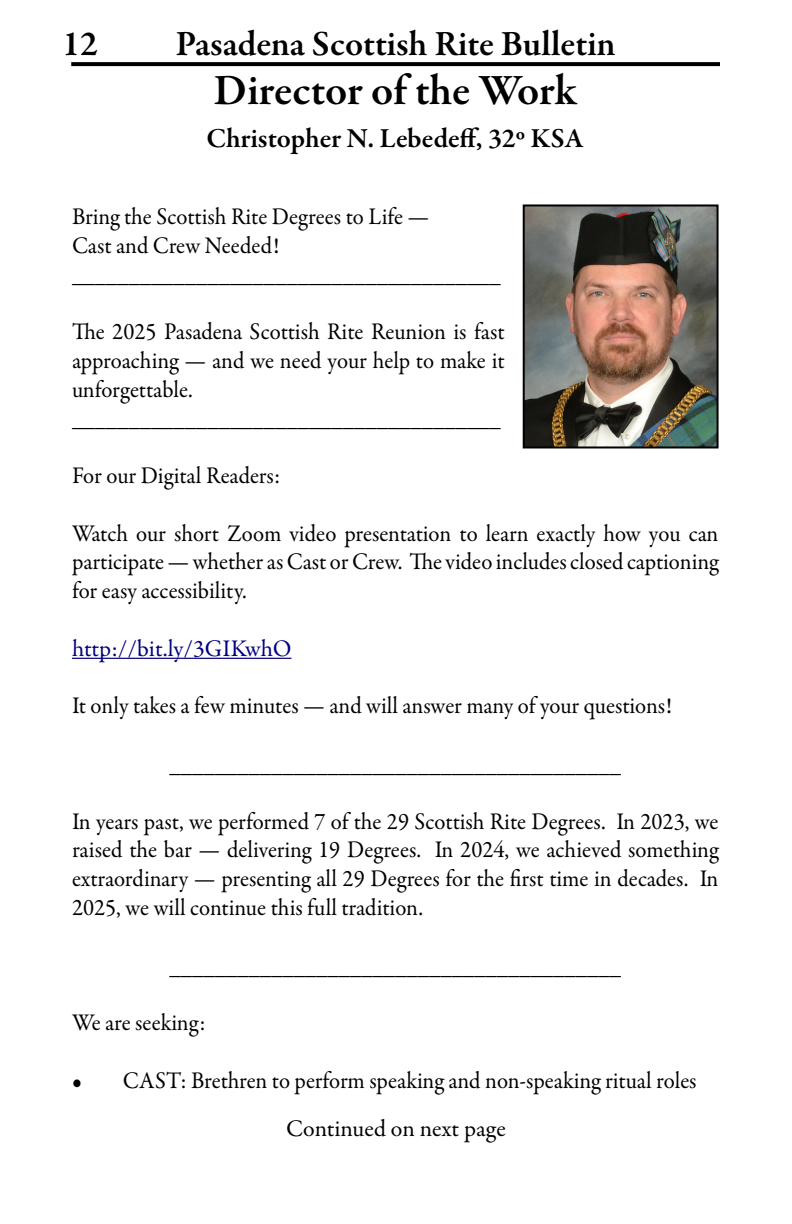
<style>
.page{position:relative;width:792px;height:1224px;background:#fff}
.page>*{position:absolute;margin:0;border:0;box-sizing:border-box;transform-origin:0 0}
.t1{font:600 44px "Garamond Premr Pro";letter-spacing:-.005em;color:#000}
.t2{font:600 36px "Garamond Premr Pro";color:#000}
.t3{font:600 28px "Garamond Premr Pro";color:#000}
.t4{font:24px/28.8px "Garamond Premr Pro";color:#000;scale:.95 1}
.t5{font:24px "Garamond Premr Pro";color:#000080}
.t6{font:24px "Garamond Premr Pro";color:#000}
</style>
<div class="page">
<svg style="left:71px;top:62px;width:649px;height:4px;background:#070707"></svg>
<hr style="left:72px;top:658px;width:219px;height:1px;background:#000080">
<img style="left:526px;top:207px;width:190px;height:238px">
<div style="left:523px;top:204px;width:196px;height:244px;border:2px solid #000"></div>
<h2 class="t2" style="left:62px;top:22px;width:37px">12</h2>
<h2 class="t2" style="left:175px;top:22px;width:442px">Pasadena Scottish Rite Bulletin</h2>
<h1 class="t1" style="left:214px;top:64px;width:365px">Director of the Work</h1>
<p class="t3" style="left:207px;top:121px;width:379px">Christopher N. Lebedeff, 32º KSA</p>
<p class="t4" style="left:72px;top:203px;width:453px">Bring the Scottish Rite Degrees to Life —<br>Cast and Crew Needed! ______________________________________</p>
<p class="t4" style="left:72px;top:318px;width:457px">The 2025 Pasadena Scottish Rite Reunion is fast approaching — and we need your help to make it unforgettable. ______________________________________</p>
<p class="t4" style="left:72px;top:462px;width:220px">For our Digital Readers:</p>
<p class="t4" style="left:72px;top:519px;width:682px;text-align:justify">Watch our short Zoom video presentation to learn exactly how you can participate — whether as Cast or Crew. The video includes closed captioning for easy accessibility.</p>
<p class="t5" style="left:72px;top:634px;width:221px">http://bit.ly/3GIKwhO</p>
<p class="t4" style="left:72px;top:692px;width:633px">It only takes a few minutes — and will answer many of your questions!</p>
<p class="t4" style="left:170px;top:750px;width:477px">________________________________________</p>
<p class="t4" style="left:72px;top:807px;width:682px;text-align:justify">In years past, we performed 7 of the 29 Scottish Rite Degrees. In 2023, we raised the bar — delivering 19 Degrees. In 2024, we achieved something extraordinary — presenting all 29 Degrees for the first time in decades. In 2025, we will continue this full tradition.</p>
<p class="t4" style="left:170px;top:951px;width:477px">________________________________________</p>
<p class="t4" style="left:72px;top:1009px;width:142px">We are seeking:</p>
<p class="t4" style="left:72px;top:1067px;width:659px">• CAST: Brethren to perform speaking and non-speaking ritual roles</p>
<p class="t6" style="left:286px;top:1114px;width:221px">Continued on next page</p>
</div>
